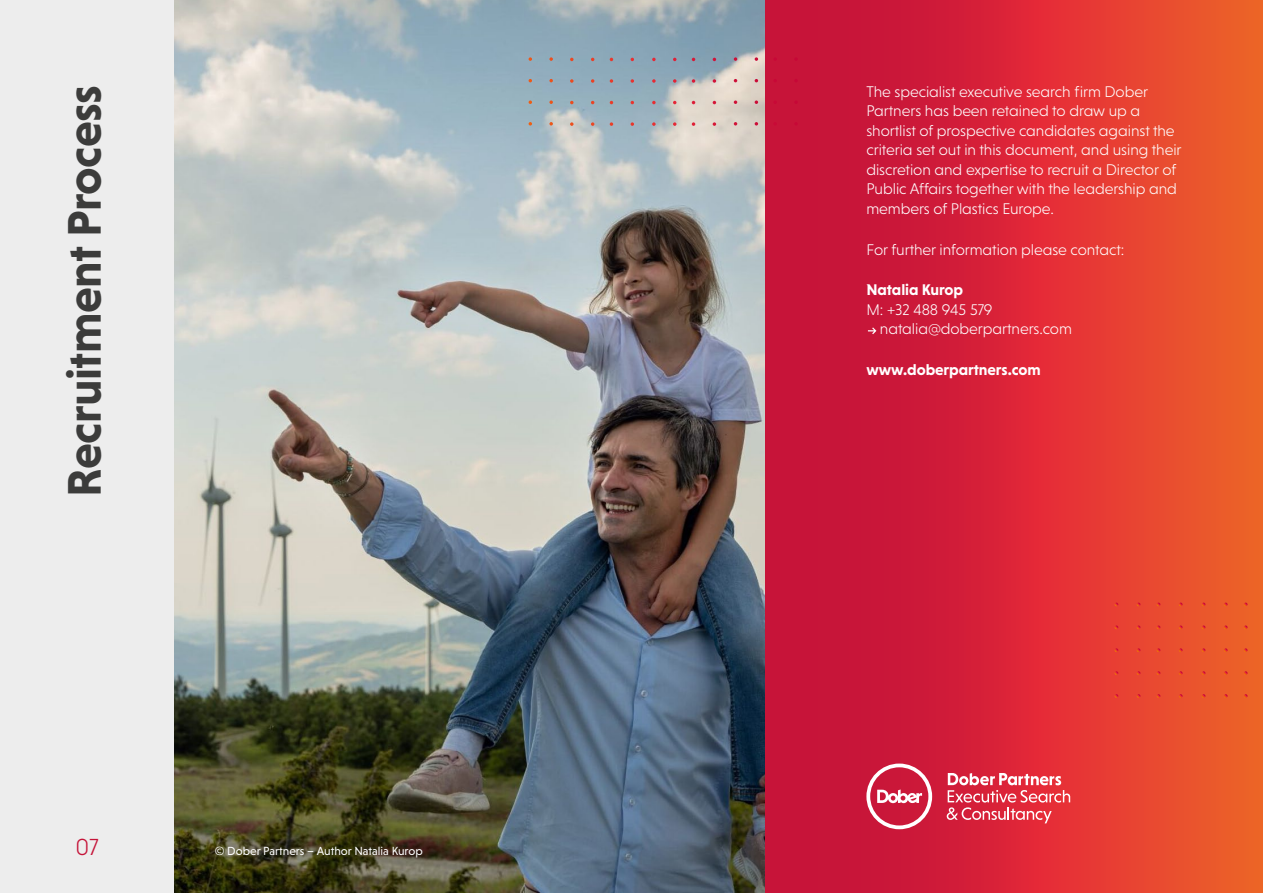
<style>
.page{position:relative;width:1263px;height:893px;background:#fff}
.page>*{position:absolute;margin:0;border:0;box-sizing:border-box;transform-origin:0 0}
.t1{font:700 48px "Niveau Grotesk";letter-spacing:-.01em;color:#3c3c3b}
.t2{font:300 23.7px "Niveau Grotesk";color:#c51439}
.t3{font:300 15.75px/19.5px "Niveau Grotesk";letter-spacing:-.005em;color:#fff}
.t4{font:700 15.75px "Niveau Grotesk";letter-spacing:-.005em;color:#fff}
.t5{font:12px "Niveau Grotesk";color:#fff}
</style>
<div class="page">
<img style="left:174px;top:0;width:591px;height:893px">
<div style="left:765px;top:0;width:498px;height:893px;background:linear-gradient(to right,#c2033d,#f35a2c)"></div>
<div style="left:0;top:0;width:174px;height:893px;background:#ededed"></div>
<svg style="left:1114px;top:603px;width:4px;height:3px"></svg>
<svg style="left:1202px;top:625px;width:3px;height:4px"></svg>
<svg style="left:1224px;top:625px;width:3px;height:4px"></svg>
<svg style="left:1244px;top:625px;width:3px;height:4px"></svg>
<svg style="left:1114px;top:625px;width:4px;height:4px"></svg>
<svg style="left:1137px;top:625px;width:3px;height:4px"></svg>
<svg style="left:1157px;top:625px;width:3px;height:4px"></svg>
<svg style="left:1179px;top:625px;width:3px;height:4px"></svg>
<svg style="left:1202px;top:648px;width:3px;height:4px"></svg>
<svg style="left:1224px;top:648px;width:3px;height:4px"></svg>
<svg style="left:1244px;top:648px;width:3px;height:4px"></svg>
<svg style="left:1114px;top:648px;width:4px;height:4px"></svg>
<svg style="left:1137px;top:648px;width:3px;height:4px"></svg>
<svg style="left:1157px;top:648px;width:3px;height:4px"></svg>
<svg style="left:1179px;top:648px;width:3px;height:4px"></svg>
<svg style="left:1202px;top:671px;width:3px;height:4px"></svg>
<svg style="left:1224px;top:671px;width:3px;height:4px"></svg>
<svg style="left:1244px;top:671px;width:3px;height:4px"></svg>
<svg style="left:1114px;top:671px;width:4px;height:4px"></svg>
<svg style="left:1137px;top:671px;width:3px;height:4px"></svg>
<svg style="left:1157px;top:671px;width:3px;height:4px"></svg>
<svg style="left:1179px;top:671px;width:3px;height:4px"></svg>
<svg style="left:1202px;top:694px;width:3px;height:4px"></svg>
<svg style="left:1224px;top:694px;width:3px;height:4px"></svg>
<svg style="left:1244px;top:694px;width:3px;height:4px"></svg>
<svg style="left:1114px;top:694px;width:4px;height:4px"></svg>
<svg style="left:1137px;top:694px;width:3px;height:4px"></svg>
<svg style="left:1157px;top:694px;width:3px;height:4px"></svg>
<svg style="left:1179px;top:694px;width:3px;height:4px"></svg>
<svg style="left:866px;top:763px;width:66px;height:66px"></svg>
<svg style="left:947px;top:773px;width:123px;height:50px;background:#e45866"></svg>
<svg style="left:868px;top:327px;width:8px;height:7px"></svg>
<svg style="left:529px;top:57px;width:3px;height:4px"></svg>
<svg style="left:549px;top:57px;width:4px;height:4px"></svg>
<svg style="left:652px;top:58px;width:4px;height:3px"></svg>
<svg style="left:734px;top:57px;width:3px;height:4px"></svg>
<svg style="left:755px;top:57px;width:3px;height:4px"></svg>
<svg style="left:773px;top:57px;width:4px;height:4px"></svg>
<svg style="left:794px;top:57px;width:4px;height:4px"></svg>
<svg style="left:549px;top:79px;width:4px;height:3px"></svg>
<svg style="left:652px;top:79px;width:4px;height:4px"></svg>
<svg style="left:673px;top:79px;width:3px;height:4px"></svg>
<svg style="left:692px;top:79px;width:3px;height:4px"></svg>
<svg style="left:713px;top:79px;width:3px;height:4px"></svg>
<svg style="left:570px;top:79px;width:3px;height:4px"></svg>
<svg style="left:591px;top:79px;width:3px;height:4px"></svg>
<svg style="left:610px;top:79px;width:3px;height:4px"></svg>
<svg style="left:631px;top:79px;width:3px;height:4px"></svg>
<svg style="left:773px;top:79px;width:4px;height:3px"></svg>
<svg style="left:794px;top:79px;width:4px;height:3px"></svg>
<svg style="left:529px;top:100px;width:3px;height:4px"></svg>
<svg style="left:549px;top:100px;width:4px;height:4px"></svg>
<svg style="left:652px;top:101px;width:4px;height:3px"></svg>
<svg style="left:734px;top:100px;width:3px;height:4px"></svg>
<svg style="left:755px;top:100px;width:3px;height:4px"></svg>
<svg style="left:773px;top:100px;width:4px;height:4px"></svg>
<svg style="left:794px;top:100px;width:4px;height:4px"></svg>
<svg style="left:529px;top:122px;width:3px;height:4px"></svg>
<svg style="left:549px;top:122px;width:4px;height:4px"></svg>
<svg style="left:652px;top:122px;width:4px;height:4px"></svg>
<svg style="left:673px;top:122px;width:3px;height:4px"></svg>
<svg style="left:692px;top:122px;width:3px;height:4px"></svg>
<svg style="left:713px;top:122px;width:3px;height:4px"></svg>
<svg style="left:570px;top:122px;width:3px;height:4px"></svg>
<svg style="left:591px;top:122px;width:3px;height:4px"></svg>
<svg style="left:610px;top:122px;width:3px;height:4px"></svg>
<svg style="left:631px;top:122px;width:3px;height:4px"></svg>
<svg style="left:734px;top:122px;width:3px;height:4px"></svg>
<svg style="left:755px;top:122px;width:3px;height:4px"></svg>
<svg style="left:773px;top:122px;width:4px;height:4px"></svg>
<svg style="left:794px;top:122px;width:4px;height:4px"></svg>
<h1 class="t1" style="left:57px;top:497px;width:413px;rotate:-90deg">Recruitment Process</h1>
<p class="t3" style="left:866px;top:82px;width:317px">The specialist executive search firm Dober Partners has been retained to draw up a shortlist of prospective candidates against the criteria set out in this document, and using their discretion and expertise to recruit a Director of Public Affairs together with the leadership and members of Plastics Europe.</p>
<p class="t3" style="left:866px;top:239px;width:259px">For further information please contact:</p>
<p class="t4" style="left:866px;top:281px;width:98px">Natalia Kurop</p>
<p class="t3" style="left:880px;top:300px;width:194px;text-indent:-13px">M: +32 488 945 579 natalia@doberpartners.com</p>
<p class="t4" style="left:866px;top:361px;width:176px">www.doberpartners.com</p>
<h2 class="t2" style="left:75px;top:834px;width:25px">07</h2>
<p class="t5" style="left:215px;top:844px;width:210px">© Dober Partners – Author Natalia Kurop</p>
</div>
